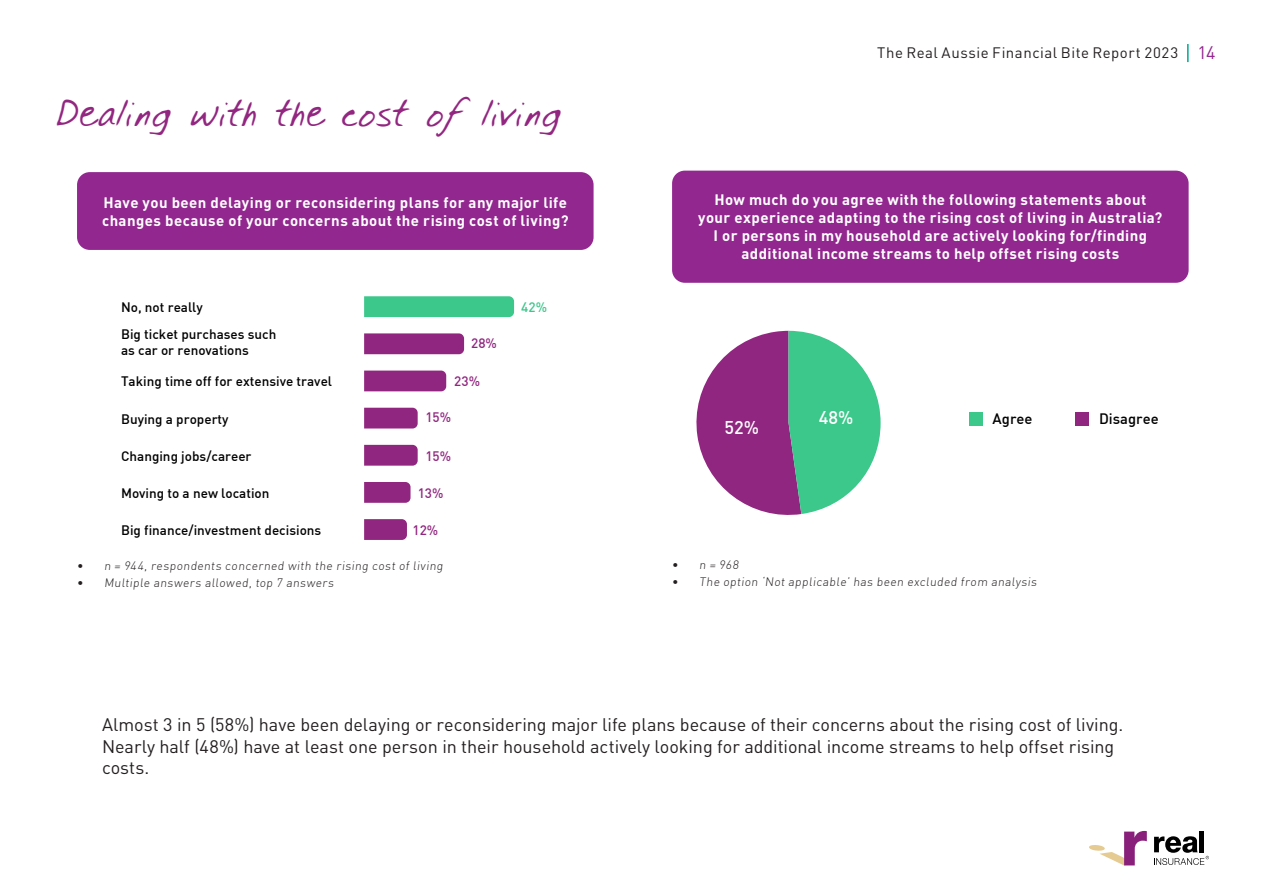
<style>
.page{position:relative;width:1263px;height:893px;background:#fff}
.page>*{position:absolute;margin:0;border:0;box-sizing:border-box;transform-origin:0 0}
.Page_Header{font:36px "Spear";letter-spacing:-.01em;color:#922680}
.t1{font:500 18.15px "DIN";color:#fff}
.Body_Content{font:18px/21.6px "DIN Pro";letter-spacing:-.005em;color:#231f20}
.Body{font:700 15px/18px "DIN Pro";letter-spacing:.03em;color:#fff}
.t2{font:15px "DIN Pro";letter-spacing:.035em;color:#231f20}
.t3{font:500 14.85px "DIN";color:#000}
.t4{font:500 13.5px/16.2px "DIN";color:#000}
.t5{font:500 13.5px "DIN";color:#912680}
.t6{font:500 13.5px "DIN";color:#3cc78b}
.t7{font:300 12px "DIN";color:#231f20}
.s1{font-size:18px;color:#92278f}
</style>
<div class="page">
<svg style="left:1187px;top:44px;width:1px;height:18px"></svg>
<div style="left:77px;top:172px;width:516px;height:78px;background:#92278f;border-radius:13px"></div>
<div style="left:672px;top:171px;width:516px;height:112px;background:#92278f;border-radius:13px"></div>
<div style="left:364px;top:296px;width:150px;height:21px;background:#3cc78b"></div>
<div style="left:364px;top:333px;width:100px;height:21px;background:#912680"></div>
<div style="left:364px;top:371px;width:82px;height:20px;background:#912680"></div>
<svg style="left:364px;top:408px;width:54px;height:20px"></svg>
<svg style="left:364px;top:445px;width:54px;height:21px"></svg>
<svg style="left:364px;top:482px;width:46px;height:21px"></svg>
<svg style="left:364px;top:519px;width:43px;height:21px"></svg>
<svg style="left:696px;top:331px;width:184px;height:184px"></svg>
<div style="left:969px;top:412px;width:13px;height:13px;background:#3cc78b"></div>
<div style="left:1076px;top:412px;width:13px;height:13px;background:#912680"></div>
<div style="left:1199px;top:831px;width:5px;height:21px;background:#000"></div>
<svg style="left:1089px;top:831px;width:58px;height:34px"></svg>
<svg style="left:1154px;top:836px;width:55px;height:29px"></svg>
<p class="Page_Header" style="left:54px;top:90px;width:508px">Dealing with the cost of living</p>
<p class="t2" style="left:877px;top:43px;width:340px">The Real Aussie Financial Bite Report 2023 <span class="s1">14</span></p>
<p class="Body" style="left:102px;top:193px;width:468px">Have you been delaying or reconsidering plans for any major life changes because of your concerns about the rising cost of living?</p>
<p class="Body" style="left:698px;top:190px;width:466px;text-align:center">How much do you agree with the following statements about your experience adapting to the rising cost of living in Australia?<br>I or persons in my household are actively looking for/finding additional income streams to help offset rising costs</p>
<p class="t4" style="left:121px;top:299px;width:83px">No, not really</p>
<p class="t6" style="left:521px;top:299px;width:27px">42%</p>
<p class="t5" style="left:471px;top:334px;width:27px">28%</p>
<p class="t5" style="left:454px;top:372px;width:27px">23%</p>
<p class="t5" style="left:425px;top:409px;width:27px">15%</p>
<p class="t5" style="left:425px;top:447px;width:27px">15%</p>
<p class="t5" style="left:418px;top:484px;width:27px">13%</p>
<p class="t5" style="left:413px;top:521px;width:27px">12%</p>
<p class="t4" style="left:121px;top:325px;width:157px">Big ticket purchases such as car or renovations</p>
<p class="t4" style="left:121px;top:372px;width:213px">Taking time off for extensive travel</p>
<p class="t4" style="left:121px;top:410px;width:109px">Buying a property</p>
<p class="t4" style="left:121px;top:447px;width:132px">Changing jobs/career</p>
<p class="t4" style="left:121px;top:484px;width:150px">Moving to a new location</p>
<p class="t4" style="left:121px;top:521px;width:202px">Big finance/investment decisions</p>
<p class="t7" style="left:77px;top:558px;width:369px">• n = 944, respondents concerned with the rising cost of living</p>
<p class="t7" style="left:77px;top:575px;width:260px">• Multiple answers allowed, top 7 answers</p>
<p class="t1" style="left:725px;top:416px;width:36px">52%</p>
<p class="t1" style="left:819px;top:406px;width:36px">48%</p>
<p class="t3" style="left:992px;top:409px;width:41px">Agree</p>
<p class="t3" style="left:1099px;top:409px;width:61px">Disagree</p>
<p class="t7" style="left:672px;top:557px;width:70px">• n = 968</p>
<p class="t7" style="left:672px;top:574px;width:368px">• The option ‘Not applicable’ has been excluded from analysis</p>
<p class="Body_Content" style="left:102px;top:713px;width:1023px">Almost 3 in 5 (58%) have been delaying or reconsidering major life plans because of their concerns about the rising cost of living.<br>Nearly half (48%) have at least one person in their household actively looking for additional income streams to help offset rising costs.</p>
</div>
